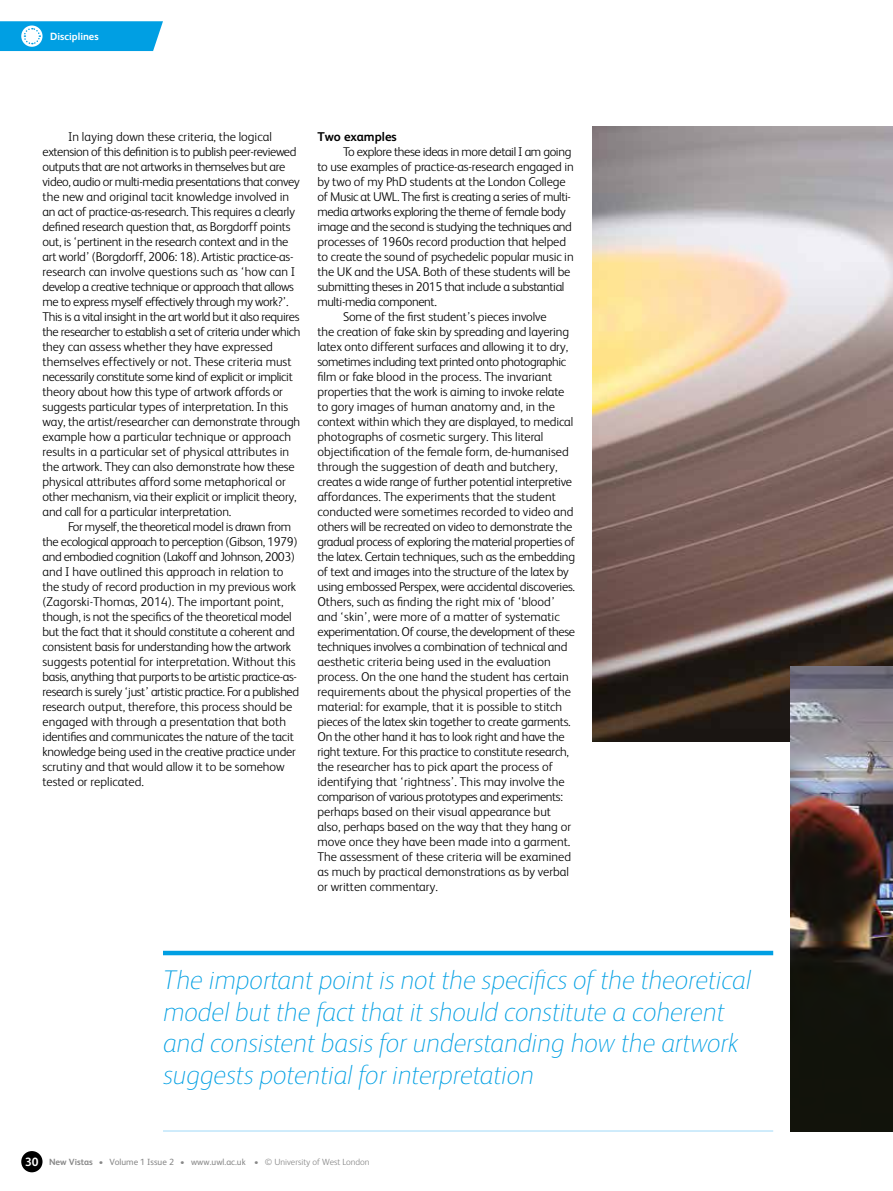
<style>
.page{position:relative;width:893px;height:1191px;background:#fff}
.page>*{position:absolute;margin:0;border:0;box-sizing:border-box;transform-origin:0 0}
.t1{font:italic 100 27px/31.5px "FS Albert";color:#009fe3}
.t2{font:300 12.75px/15px "FS Albert";letter-spacing:-.015em;color:#000}
.t3{font:700 12.75px "FS Albert";color:#000}
.t4{font:700 10.5px "FS Albert";color:#fff}
.t5{font:300 9px "FS Albert";color:#878787}
.s1{font-weight:700;font-size:12px;color:#fff}
.s2{font-weight:700}
.s3{font-weight:400}
</style>
<div class="page">
<div style="left:21px;top:1151px;width:22px;height:21px;background:#000;border-radius:50%"></div>
<svg style="left:0;top:21px;width:163px;height:30px;background:#1aa9e5"></svg>
<img style="left:592px;top:126px;width:301px;height:615px">
<img style="left:790px;top:666px;width:103px;height:465px">
<div style="left:163px;top:950px;width:610px;height:5px;background:#009fe3"></div>
<hr style="left:163px;top:1130px;width:610px;height:1px;background:#a1daf8">
<p class="t4" style="left:50px;top:29px;width:50px">Disciplines</p>
<p class="t2" style="left:43px;top:129px;width:259px;text-indent:26px">In laying down these criteria, the logical extension of this definition is to publish peer-reviewed outputs that are not artworks in themselves but are video, audio or multi-media presentations that convey the new and original tacit knowledge involved in an act of practice-as-research. This requires a clearly defined research question that, as Borgdorff points out, is ‘pertinent in the research context and in the art world’ (Borgdorff, 2006: 18). Artistic practice-as&shy;research can involve questions such as ‘how can I develop a creative technique or approach that allows me to express myself effectively through my work?’.<br>This is a vital insight in the art world but it also requires the researcher to establish a set of criteria under which they can assess whether they have expressed themselves effectively or not. These criteria must necessarily constitute some kind of explicit or implicit theory about how this type of artwork affords or suggests particular types of interpretation. In this way, the artist/researcher can demonstrate through example how a particular technique or approach results in a particular set of physical attributes in the artwork. They can also demonstrate how these physical attributes afford some metaphorical or other mechanism, via their explicit or implicit theory, and call for a particular interpretation.</p>
<p class="t2" style="left:43px;top:518px;width:258px;text-indent:26px">For myself, the theoretical model is drawn from the ecological approach to perception (Gibson, 1979) and embodied cognition (Lakoff and Johnson, 2003) and I have outlined this approach in relation to the study of record production in my previous work (Zagorski-Thomas, 2014). The important point, though, is not the specifics of the theoretical model but the fact that it should constitute a coherent and consistent basis for understanding how the artwork suggests potential for interpretation. Without this basis, anything that purports to be artistic practice-as&shy;research is surely ‘just’ artistic practice. For a published research output, therefore, this process should be engaged with through a presentation that both identifies and communicates the nature of the tacit knowledge being used in the creative practice under scrutiny and that would allow it to be somehow tested or replicated.</p>
<p class="t3" style="left:317px;top:128px;width:81px">Two examples</p>
<p class="t2" style="left:343px;top:143px;width:230px">To explore these ideas in more detail I am going</p>
<p class="t2" style="left:317px;top:158px;width:258px">to use examples of practice-as-research engaged in</p>
<p class="t2" style="left:317px;top:173px;width:250px">by two of my PhD students at the London College</p>
<p class="t2" style="left:317px;top:188px;width:255px">of Music at UWL. The first is creating a series of multi-</p>
<p class="t2" style="left:317px;top:203px;width:250px">media artworks exploring the theme of female body</p>
<p class="t2" style="left:317px;top:218px;width:256px">image and the second is studying the techniques and</p>
<p class="t2" style="left:317px;top:233px;width:250px">processes of 1960s record production that helped</p>
<p class="t2" style="left:317px;top:248px;width:258px">to create the sound of psychedelic popular music in</p>
<p class="t2" style="left:317px;top:263px;width:254px">the UK and the USA. Both of these students will be</p>
<p class="t2" style="left:317px;top:278px;width:248px">submitting theses in 2015 that include a substantial</p>
<p class="t2" style="left:317px;top:293px;width:121px">multi-media component.</p>
<p class="t2" style="left:343px;top:308px;width:205px">Some of the first student’s pieces involve</p>
<p class="t2" style="left:317px;top:323px;width:253px">the creation of fake skin by spreading and layering</p>
<p class="t2" style="left:317px;top:338px;width:252px">latex onto different surfaces and allowing it to dry,</p>
<p class="t2" style="left:317px;top:353px;width:250px">sometimes including text printed onto photographic</p>
<p class="t2" style="left:317px;top:368px;width:236px">film or fake blood in the process. The invariant</p>
<p class="t2" style="left:317px;top:383px;width:248px">properties that the work is aiming to invoke relate</p>
<p class="t2" style="left:317px;top:398px;width:239px">to gory images of human anatomy and, in the</p>
<p class="t2" style="left:317px;top:413px;width:257px">context within which they are displayed, to medical</p>
<p class="t2" style="left:317px;top:428px;width:227px">photographs of cosmetic surgery. This literal</p>
<p class="t2" style="left:317px;top:443px;width:253px">objectification of the female form, de-humanised</p>
<p class="t2" style="left:317px;top:458px;width:242px">through the suggestion of death and butchery,</p>
<p class="t2" style="left:317px;top:473px;width:256px">creates a wide range of further potential interpretive</p>
<p class="t2" style="left:317px;top:488px;width:240px">affordances. The experiments that the student</p>
<p class="t2" style="left:317px;top:503px;width:257px">conducted were sometimes recorded to video and</p>
<p class="t2" style="left:317px;top:518px;width:256px">others will be recreated on video to demonstrate the</p>
<p class="t2" style="left:317px;top:533px;width:259px">gradual process of exploring the material properties of</p>
<p class="t2" style="left:317px;top:548px;width:259px">the latex. Certain techniques, such as the embedding</p>
<p class="t2" style="left:317px;top:563px;width:253px">of text and images into the structure of the latex by</p>
<p class="t2" style="left:317px;top:578px;width:259px">using embossed Perspex, were accidental discoveries.</p>
<p class="t2" style="left:317px;top:593px;width:239px">Others, such as finding the right mix of ‘blood’</p>
<p class="t2" style="left:317px;top:608px;width:244px">and ‘skin’, were more of a matter of systematic</p>
<p class="t2" style="left:317px;top:623px;width:259px">experimentation. Of course, the development of these</p>
<p class="t2" style="left:317px;top:638px;width:251px">techniques involves a combination of technical and</p>
<p class="t2" style="left:317px;top:653px;width:235px">aesthetic criteria being used in the evaluation</p>
<p class="t2" style="left:317px;top:668px;width:253px">process. On the one hand the student has certain</p>
<p class="t2" style="left:317px;top:683px;width:255px">requirements about the physical properties of the</p>
<p class="t2" style="left:317px;top:698px;width:246px">material: for example, that it is possible to stitch</p>
<p class="t2" style="left:317px;top:713px;width:255px">pieces of the latex skin together to create garments.</p>
<p class="t2" style="left:317px;top:728px;width:249px">On the other hand it has to look right and have the</p>
<p class="t2" style="left:317px;top:743px;width:253px">right texture. For this practice to constitute research,</p>
<p class="t2" style="left:317px;top:758px;width:237px">the researcher has to pick apart the process of</p>
<p class="t2" style="left:317px;top:773px;width:249px">identifying that ‘rightness’. This may involve the</p>
<p class="t2" style="left:317px;top:788px;width:247px">comparison of various prototypes and experiments:</p>
<p class="t2" style="left:317px;top:803px;width:235px">perhaps based on their visual appearance but</p>
<p class="t2" style="left:317px;top:818px;width:255px">also, perhaps based on the way that they hang or</p>
<p class="t2" style="left:317px;top:833px;width:254px">move once they have been made into a garment.</p>
<p class="t2" style="left:317px;top:848px;width:255px">The assessment of these criteria will be examined</p>
<p class="t2" style="left:317px;top:863px;width:253px">as much by practical demonstrations as by verbal</p>
<p class="t2" style="left:317px;top:878px;width:122px">or written commentary.</p>
<h1 class="t1" style="left:163px;top:963px;width:589px">The important point is not the specifics of the theoretical model but the fact that it should constitute a coherent and consistent basis for understanding how the artwork suggests potential for interpretation</h1>
<p class="t5" style="left:25px;top:1156px;width:346px"><span class="s1">30</span> <span class="s2">New Vistas</span> • <span class="s3">Volume 1 Issue 2</span> • <span class="s3">www.uwl.ac.uk</span> • © University of West London</p>
</div>
